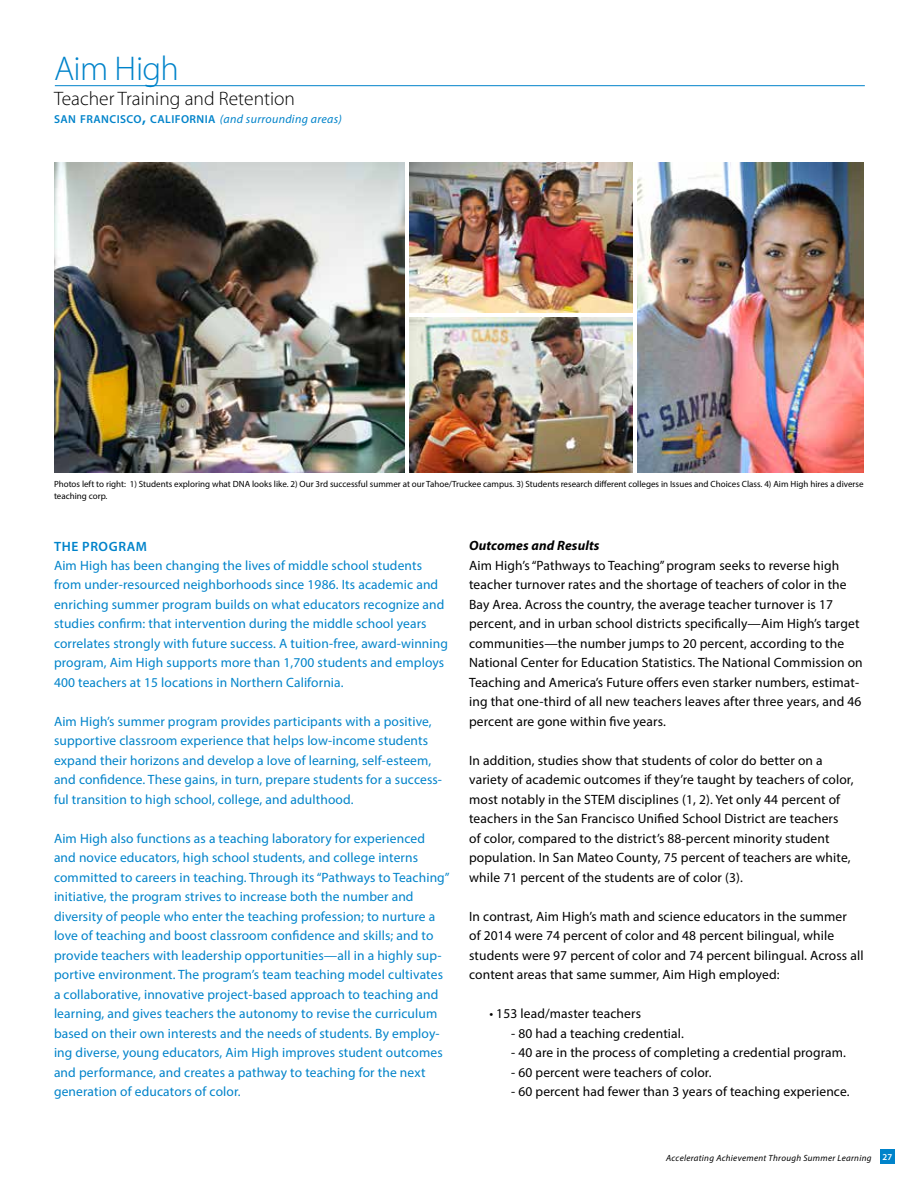
<style>
.page{position:relative;width:918px;height:1188px;background:#fff}
.page>*{position:absolute;margin:0;border:0;box-sizing:border-box;transform-origin:0 0}
.t1{font:300 34.5px "Myriad Pro";letter-spacing:-.02em;color:#0083ca}
.t2{font:300 19.5px "Myriad Pro";color:#000}
.t3{font:13.5px/19.5px "Myriad Pro";letter-spacing:.01em;color:#0083ca}
.t4{font:13.5px/19.5px "Myriad Pro";letter-spacing:.01em;color:#000}
.t5{font:italic 700 13.5px "Myriad Pro";letter-spacing:.01em;color:#000}
.t6{font:600 13.5px "Myriad Pro";letter-spacing:.045em;color:#0083ca}
.t7{font:600 11.55px "Myriad Pro";letter-spacing:.035em;color:#0083ca}
.t8{font:9px/12px "Myriad Pro";color:#000}
.t9{font:italic 9px "Myriad Pro";letter-spacing:.035em;color:#000}
.s1{font-size:16.5px}
.s2{font-weight:400;font-style:italic;font-size:12px}
.s3{font-weight:600;font-style:normal;color:#fff}
</style>
<div class="page">
<div style="left:880px;top:1150px;width:14px;height:14px;background:#0083ca"></div>
<img style="left:54px;top:162px;width:351px;height:310px">
<img style="left:638px;top:162px;width:226px;height:310px">
<img style="left:410px;top:162px;width:223px;height:151px">
<img style="left:410px;top:317px;width:223px;height:155px">
<hr style="left:55px;top:85px;width:810px;height:1px;background:#0083ca">
<h1 class="t1" style="left:54px;top:48px;width:127px">Aim High</h1>
<h2 class="t2" style="left:54px;top:87px;width:243px">Teacher Training and Retention</h2>
<p class="t7" style="left:54px;top:112px;width:289px">SAN FRANCISCO<span class="s1">,</span> CALIFORNIA <span class="s2">(and surrounding areas)</span></p>
<p class="t8" style="left:54px;top:478px;width:811px">Photos left to right: 1) Students exploring what DNA looks like. 2) Our 3rd successful summer at our Tahoe/Truckee campus. 3) Students research different colleges in Issues and Choices Class. 4) Aim High hires a diverse teaching corp.</p>
<p class="t6" style="left:54px;top:537px;width:94px">THE PROGRAM</p>
<p class="t3" style="left:54px;top:556px;width:396px">Aim High has been changing the lives of middle school students from under-resourced neighborhoods since 1986. Its academic and enriching summer program builds on what educators recognize and studies confirm: that intervention during the middle school years correlates strongly with future success. A tuition-free, award-winning program, Aim High supports more than 1,700 students and employs 400 teachers at 15 locations in Northern California.</p>
<p class="t3" style="left:54px;top:711px;width:390px">Aim High’s summer program provides participants with a positive, supportive classroom experience that helps low-income students expand their horizons and develop a love of learning, self-esteem, and confidence. These gains, in turn, prepare students for a success&shy;ful transition to high school, college, and adulthood.</p>
<p class="t3" style="left:54px;top:828px;width:397px">Aim High also functions as a teaching laboratory for experienced and novice educators, high school students, and college interns committed to careers in teaching. Through its “Pathways to Teaching” initiative, the program strives to increase both the number and diversity of people who enter the teaching profession; to nurture a love of teaching and boost classroom confidence and skills; and to provide teachers with leadership opportunities—all in a highly sup&shy;portive environment. The program’s team teaching model cultivates a collaborative, innovative project-based approach to teaching and learning, and gives teachers the autonomy to revise the curriculum based on their own interests and the needs of students. By employ&shy;ing diverse, young educators, Aim High improves student outcomes and performance, and creates a pathway to teaching for the next generation of educators of color.</p>
<p class="t5" style="left:469px;top:537px;width:132px">Outcomes and Results</p>
<p class="t4" style="left:469px;top:555px;width:395px">Aim High’s “Pathways to Teaching” program seeks to reverse high teacher turnover rates and the shortage of teachers of color in the Bay Area. Across the country, the average teacher turnover is 17 percent, and in urban school districts specifically—Aim High’s target communities—the number jumps to 20 percent, according to the National Center for Education Statistics. The National Commission on Teaching and America’s Future offers even starker numbers, estimat&shy;ing that one-third of all new teachers leaves after three years, and 46 percent are gone within five years.</p>
<p class="t4" style="left:469px;top:750px;width:386px">In addition, studies show that students of color do better on a variety of academic outcomes if they’re taught by teachers of color, most notably in the STEM disciplines (1, 2). Yet only 44 percent of teachers in the San Francisco Unified School District are teachers<br>of color, compared to the district’s 88-percent minority student population. In San Mateo County, 75 percent of teachers are white, while 71 percent of the students are of color (3).</p>
<p class="t4" style="left:469px;top:906px;width:396px">In contrast, Aim High’s math and science educators in the summer<br>of 2014 were 74 percent of color and 48 percent bilingual, while students were 97 percent of color and 74 percent bilingual. Across all content areas that same summer, Aim High employed:</p>
<p class="t4" style="left:489px;top:1004px;width:153px">• 153 lead/master teachers</p>
<p class="t4" style="left:511px;top:1023px;width:174px">- 80 had a teaching credential.</p>
<p class="t4" style="left:511px;top:1043px;width:336px">- 40 are in the process of completing a credential program.</p>
<p class="t4" style="left:511px;top:1062px;width:202px">- 60 percent were teachers of color.</p>
<p class="t4" style="left:511px;top:1082px;width:340px">- 60 percent had fewer than 3 years of teaching experience.</p>
<p class="t9" style="left:666px;top:1152px;width:227px">Accelerating Achievement Through Summer Learning <span class="s3">27</span></p>
</div>
